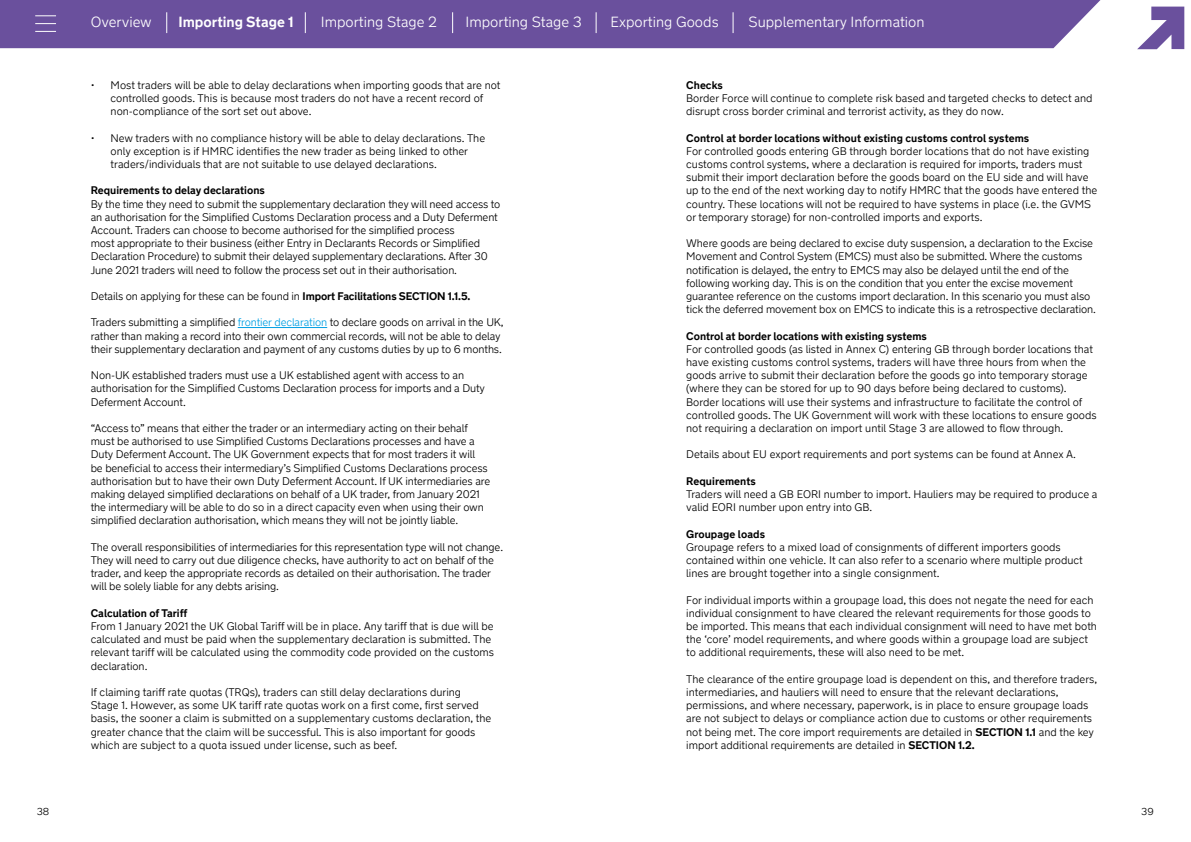
<style>
.page{position:relative;width:1191px;height:842px;background:#fff}
.page>*{position:absolute;margin:0;border:0;box-sizing:border-box;transform-origin:0 0}
.t1{font:300 14.7px "New Transport";color:#fff}
.t2{font:700 14.7px "New Transport";color:#fff}
.t3{font:300 11px/13.2px "New Transport";letter-spacing:-.005em;color:#000}
.t4{font:700 11px "New Transport";color:#000}
.t5{font:300 10px "New Transport";color:#000}
.s1{font-weight:700}
.s2{color:#009fe3}
</style>
<div class="page">
<div style="left:0;top:0;width:1101px;height:48px;background:#6a509d"></div>
<svg style="left:1137px;top:7px;width:47px;height:42px"></svg>
<svg style="left:166px;top:12px;width:1px;height:21px"></svg>
<svg style="left:305px;top:12px;width:1px;height:21px"></svg>
<svg style="left:452px;top:12px;width:1px;height:21px"></svg>
<svg style="left:595px;top:12px;width:1px;height:21px"></svg>
<svg style="left:732px;top:12px;width:1px;height:21px"></svg>
<svg style="left:35px;top:15px;width:21px;height:1px"></svg>
<svg style="left:35px;top:23px;width:21px;height:1px"></svg>
<svg style="left:35px;top:31px;width:21px;height:1px"></svg>
<hr style="left:238px;top:327px;width:89px;height:1px;background:#009fe3">
<h1 class="t1" style="left:91px;top:13px;width:62px">Overview</h1>
<h1 class="t2" style="left:178px;top:13px;width:117px">Importing Stage 1</h1>
<h1 class="t1" style="left:321px;top:13px;width:118px">Importing Stage 2</h1>
<h1 class="t1" style="left:465px;top:13px;width:118px">Importing Stage 3</h1>
<h1 class="t1" style="left:610px;top:13px;width:110px">Exporting Goods</h1>
<h1 class="t1" style="left:748px;top:13px;width:178px">Supplementary Information</h1>
<p class="t3" style="left:111px;top:78px;width:391px;text-indent:-20px">• Most traders will be able to delay declarations when importing goods that are not controlled goods. This is because most traders do not have a recent record of non-compliance of the sort set out above.</p>
<p class="t3" style="left:111px;top:131px;width:376px;text-indent:-20px">• New traders with no compliance history will be able to delay declarations. The only exception is if HMRC identifies the new trader as being linked to other traders/individuals that are not suitable to use delayed declarations.</p>
<p class="t4" style="left:91px;top:184px;width:176px">Requirements to delay declarations</p>
<p class="t3" style="left:91px;top:197px;width:411px">By the time they need to submit the supplementary declaration they will need access to an authorisation for the Simplified Customs Declaration process and a Duty Deferment Account. Traders can choose to become authorised for the simplified process<br>most appropriate to their business (either Entry in Declarants Records or Simplified Declaration Procedure) to submit their delayed supplementary declarations. After 30<br>June 2021 traders will need to follow the process set out in their authorisation.</p>
<p class="t3" style="left:91px;top:290px;width:381px">Details on applying for these can be found in <span class="s1">Import Facilitations SECTION 1.1.5.</span></p>
<p class="t3" style="left:91px;top:316px;width:414px">Traders submitting a simplified <span class="s2">frontier declaration</span> to declare goods on arrival in the UK, rather than making a record into their own commercial records, will not be able to delay their supplementary declaration and payment of any customs duties by up to 6 months.</p>
<p class="t3" style="left:91px;top:369px;width:396px">Non-UK established traders must use a UK established agent with access to an authorisation for the Simplified Customs Declaration process for imports and a Duty<br>Deferment Account.</p>
<p class="t3" style="left:91px;top:422px;width:401px">“Access to” means that either the trader or an intermediary acting on their behalf must be authorised to use Simplified Customs Declarations processes and have a Duty Deferment Account. The UK Government expects that for most traders it will<br>be beneficial to access their intermediary’s Simplified Customs Declarations process authorisation but to have their own Duty Deferment Account. If UK intermediaries are making delayed simplified declarations on behalf of a UK trader, from January 2021 the intermediary will be able to do so in a direct capacity even when using their own simplified declaration authorisation, which means they will not be jointly liable.</p>
<p class="t3" style="left:91px;top:540px;width:414px">The overall responsibilities of intermediaries for this representation type will not change.<br>They will need to carry out due diligence checks, have authority to act on behalf of the trader, and keep the appropriate records as detailed on their authorisation. The trader will be solely liable for any debts arising.</p>
<p class="t4" style="left:91px;top:606px;width:98px">Calculation of Tariff</p>
<p class="t3" style="left:91px;top:620px;width:405px">From 1 January 2021 the UK Global Tariff will be in place. Any tariff that is due will be calculated and must be paid when the supplementary declaration is submitted. The relevant tariff will be calculated using the commodity code provided on the customs declaration.</p>
<p class="t3" style="left:91px;top:686px;width:402px">If claiming tariff rate quotas (TRQs), traders can still delay declarations during Stage 1. However, as some UK tariff rate quotas work on a first come, first served basis, the sooner a claim is submitted on a supplementary customs declaration, the greater chance that the claim will be successful. This is also important for goods which are subject to a quota issued under license, such as beef.</p>
<p class="t4" style="left:686px;top:78px;width:38px">Checks</p>
<p class="t3" style="left:686px;top:92px;width:408px">Border Force will continue to complete risk based and targeted checks to detect and disrupt cross border criminal and terrorist activity, as they do now.</p>
<p class="t4" style="left:686px;top:131px;width:344px">Control at border locations without existing customs control systems</p>
<p class="t3" style="left:686px;top:144px;width:412px">For controlled goods entering GB through border locations that do not have existing customs control systems, where a declaration is required for imports, traders must submit their import declaration before the goods board on the EU side and will have up to the end of the next working day to notify HMRC that the goods have entered the country. These locations will not be required to have systems in place (i.e. the GVMS or temporary storage) for non-controlled imports and exports.</p>
<p class="t3" style="left:686px;top:237px;width:411px">Where goods are being declared to excise duty suspension, a declaration to the Excise Movement and Control System (EMCS) must also be submitted. Where the customs notification is delayed, the entry to EMCS may also be delayed until the end of the following working day. This is on the condition that you enter the excise movement guarantee reference on the customs import declaration. In this scenario you must also tick the deferred movement box on EMCS to indicate this is a retrospective declaration.</p>
<p class="t4" style="left:686px;top:329px;width:242px">Control at border locations with existing systems</p>
<p class="t3" style="left:686px;top:342px;width:412px">For controlled goods (as listed in Annex C) entering GB through border locations that have existing customs control systems, traders will have three hours from when the goods arrive to submit their declaration before the goods go into temporary storage (where they can be stored for up to 90 days before being declared to customs).<br>Border locations will use their systems and infrastructure to facilitate the control of controlled goods. The UK Government will work with these locations to ensure goods not requiring a declaration on import until Stage 3 are allowed to flow through.</p>
<p class="t3" style="left:686px;top:448px;width:391px">Details about EU export requirements and port systems can be found at Annex A.</p>
<p class="t4" style="left:686px;top:474px;width:71px">Requirements</p>
<p class="t3" style="left:686px;top:488px;width:413px">Traders will need a GB EORI number to import. Hauliers may be required to produce a valid EORI number upon entry into GB.</p>
<p class="t4" style="left:686px;top:527px;width:80px">Groupage loads</p>
<p class="t3" style="left:686px;top:540px;width:398px">Groupage refers to a mixed load of consignments of different importers goods contained within one vehicle. It can also refer to a scenario where multiple product lines are brought together into a single consignment.</p>
<p class="t3" style="left:686px;top:593px;width:412px">For individual imports within a groupage load, this does not negate the need for each individual consignment to have cleared the relevant requirements for those goods to be imported. This means that each individual consignment will need to have met both the ‘core’ model requirements, and where goods within a groupage load are subject to additional requirements, these will also need to be met.</p>
<p class="t3" style="left:686px;top:672px;width:412px">The clearance of the entire groupage load is dependent on this, and therefore traders, intermediaries, and hauliers will need to ensure that the relevant declarations, permissions, and where necessary, paperwork, is in place to ensure groupage loads are not subject to delays or compliance action due to customs or other requirements not being met. The core import requirements are detailed in <span class="s1">SECTION 1.1</span> and the key import additional requirements are detailed in <span class="s1">SECTION 1.2.</span></p>
<p class="t5" style="left:37px;top:805px;width:14px">38</p>
<p class="t5" style="left:1141px;top:805px;width:14px">39</p>
</div>
